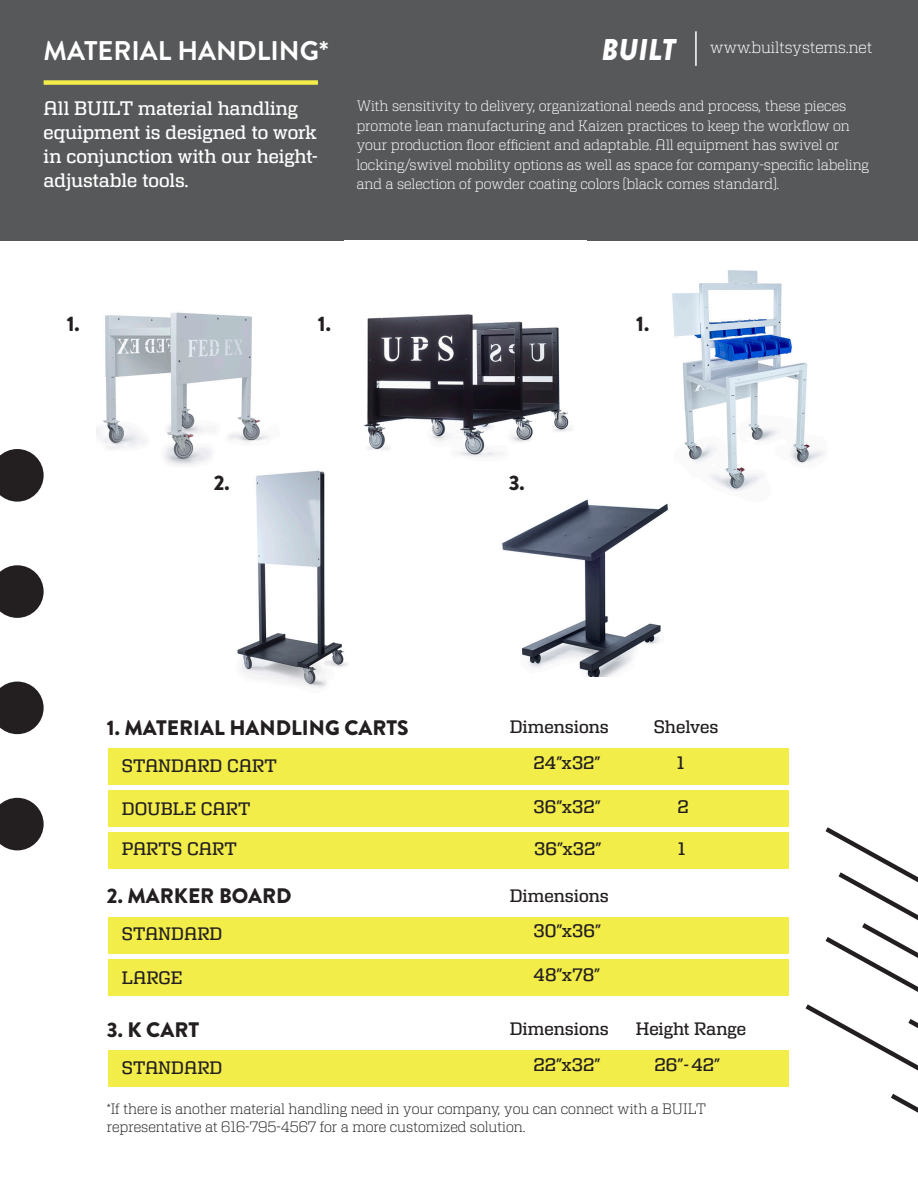
<style>
.page{position:relative;width:918px;height:1188px;background:#fff}
.page>*{position:absolute;margin:0;border:0;box-sizing:border-box;transform-origin:0 0}
.t1{font:italic 900 30px "Brandon Grotesque";color:#fff}
.t2{font:700 27px "Brandon Grotesque";color:#fff}
.t3{font:900 21px "Brandon Grotesque";color:#231f20}
.t4{font:500 19.5px/24px "Girard Slab";letter-spacing:-.005em;color:#fff}
.t5{font:500 18px "Girard Slab";color:#231f20}
.t6{font:300 16.5px "Girard Slab";letter-spacing:-.01em;color:#fff}
.t7{font:300 15px/19.5px "Girard Slab";letter-spacing:-.005em;color:#fff}
.t8{font:300 15px/18px "Girard Slab";letter-spacing:-.005em;color:#231f20}
</style>
<div class="page">
<div style="left:108px;top:1050px;width:681px;height:36px;background:#f3ed4a"></div>
<div style="left:108px;top:917px;width:681px;height:36px;background:#f3ed4a"></div>
<div style="left:108px;top:959px;width:681px;height:37px;background:#f3ed4a"></div>
<div style="left:108px;top:748px;width:681px;height:37px;background:#f3ed4a"></div>
<div style="left:108px;top:791px;width:681px;height:36px;background:#f3ed4a"></div>
<div style="left:108px;top:832px;width:681px;height:37px;background:#f3ed4a"></div>
<svg style="left:805px;top:827px;width:113px;height:286px"></svg>
<div style="left:0;top:0;width:918px;height:241px;background:#57585a"></div>
<div style="left:44px;top:80px;width:274px;height:5px;background:#f3ed4a"></div>
<hr style="left:695px;top:31px;width:2px;height:35px;background:#fff">
<img style="left:364px;top:314px;width:207px;height:143px">
<img style="left:502px;top:499px;width:166px;height:177px">
<img style="left:237px;top:451px;width:144px;height:237px">
<img style="left:96px;top:312px;width:201px;height:157px">
<img style="left:660px;top:270px;width:163px;height:232px">
<svg style="left:0;top:449px;width:44px;height:53px"></svg>
<svg style="left:0;top:565px;width:44px;height:53px"></svg>
<svg style="left:0;top:682px;width:44px;height:52px;background:#464343"></svg>
<svg style="left:0;top:798px;width:44px;height:52px;background:#464343"></svg>
<p class="t2" style="left:44px;top:32px;width:286px">MATERIAL HANDLING*</p>
<p class="t1" style="left:601px;top:28px;width:76px">BUILT</p>
<p class="t6" style="left:710px;top:38px;width:164px">www.builtsystems.net</p>
<p class="t4" style="left:44px;top:96px;width:275px">All BUILT material handling equipment is designed to work in conjunction with our height&shy;adjustable tools.</p>
<p class="t7" style="left:356px;top:97px;width:514px">With sensitivity to delivery, organizational needs and process, these pieces promote lean manufacturing and Kaizen practices to keep the workflow on your production floor efficient and adaptable. All equipment has swivel or locking/swivel mobility options as well as space for company-specific labeling and a selection of powder coating colors (black comes standard).</p>
<p class="t3" style="left:67px;top:309px;width:14px">1.</p>
<p class="t3" style="left:318px;top:309px;width:14px">1.</p>
<p class="t3" style="left:636px;top:309px;width:14px">1.</p>
<p class="t3" style="left:214px;top:467px;width:17px">2.</p>
<p class="t3" style="left:509px;top:467px;width:17px">3.</p>
<p class="t3" style="left:107px;top:712px;width:303px">1. MATERIAL HANDLING CARTS</p>
<p class="t5" style="left:122px;top:755px;width:157px">STANDARD CART</p>
<p class="t5" style="left:122px;top:799px;width:131px">DOUBLE CART</p>
<p class="t5" style="left:122px;top:839px;width:117px">PARTS CART</p>
<p class="t3" style="left:107px;top:881px;width:186px">2. MARKER BOARD</p>
<p class="t5" style="left:122px;top:924px;width:102px">STANDARD</p>
<p class="t5" style="left:122px;top:967px;width:62px">LARGE</p>
<p class="t3" style="left:107px;top:1015px;width:94px">3. K CART</p>
<p class="t5" style="left:122px;top:1057px;width:102px">STANDARD</p>
<p class="t5" style="left:510px;top:717px;width:101px">Dimensions</p>
<p class="t5" style="left:654px;top:717px;width:66px">Shelves</p>
<p class="t5" style="left:534px;top:752px;width:69px">24”x32”</p>
<p class="t5" style="left:677px;top:752px;width:9px">1</p>
<p class="t5" style="left:534px;top:796px;width:69px">36”x32”</p>
<p class="t5" style="left:677px;top:796px;width:13px">2</p>
<p class="t5" style="left:534px;top:839px;width:69px">36”x32”</p>
<p class="t5" style="left:678px;top:839px;width:9px">1</p>
<p class="t5" style="left:510px;top:885px;width:101px">Dimensions</p>
<p class="t5" style="left:534px;top:921px;width:69px">30”x36”</p>
<p class="t5" style="left:534px;top:965px;width:68px">48”x78”</p>
<p class="t5" style="left:510px;top:1018px;width:101px">Dimensions</p>
<p class="t5" style="left:636px;top:1018px;width:112px">Height Range</p>
<p class="t5" style="left:534px;top:1054px;width:68px">22”x32”</p>
<p class="t5" style="left:655px;top:1054px;width:67px">26”- 42”</p>
<p class="t8" style="left:107px;top:1101px;width:601px">*If there is another material handling need in your company, you can connect with a BUILT representative at 616-795-4567 for a more customized solution.</p>
</div>
